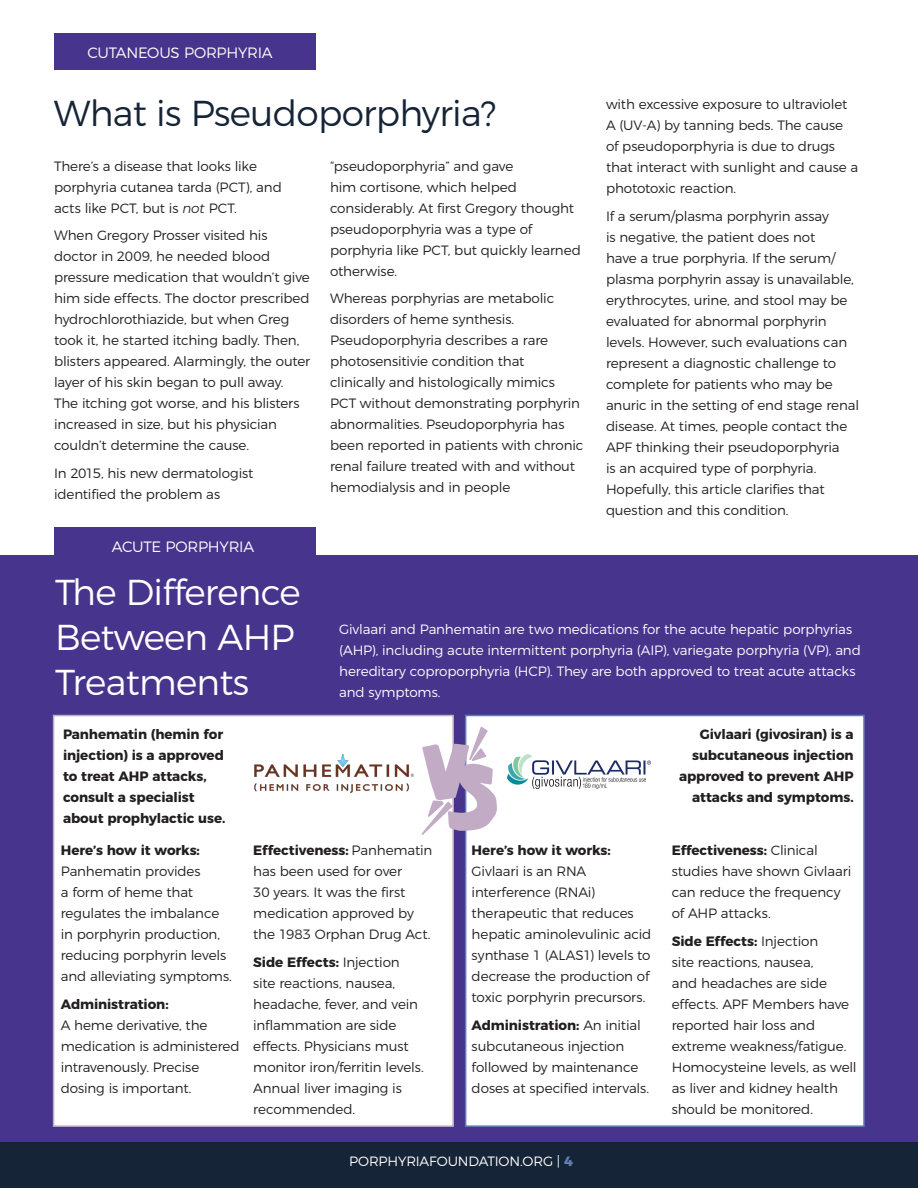
<style>
.page{position:relative;width:918px;height:1188px;background:#fff}
.page>*{position:absolute;margin:0;border:0;box-sizing:border-box;transform-origin:0 0}
.Headline{font:300 36px/45px "Montserrat";letter-spacing:-.02em;color:#fff}
.Headline-2{font:300 36px "Montserrat";letter-spacing:-.02em;color:#152436}
.Page_Title{font:300 15px "Montserrat";letter-spacing:-.015em;color:#fff}
.Copy{font:300 13.5px/21px "Montserrat";letter-spacing:-.01em;color:#231f20}
.Copy-2{font:300 13.5px/21px "Montserrat";letter-spacing:-.01em;color:#fff}
.Copy-3{font:700 13.5px/21px "Montserrat";letter-spacing:-.005em;color:#231f20}
.s1{font-weight:400;font-style:italic}
.s2{font-weight:700}
.s3{font-weight:800;color:#617eb1}
</style>
<div class="page">
<div style="left:54px;top:33px;width:261px;height:37px;background:#47348d"></div>
<div style="left:0;top:1142px;width:918px;height:46px;background:#152436"></div>
<div style="left:0;top:555px;width:918px;height:587px;background:#47348d"></div>
<div style="left:53px;top:715px;width:401px;height:412px;background:#fff;border:2px solid #c2abc5"></div>
<div style="left:465px;top:715px;width:400px;height:412px;background:#fff;border:2px solid #617eb1"></div>
<img style="left:255px;top:754px;width:158px;height:38px">
<img style="left:507px;top:754px;width:143px;height:34px">
<svg style="left:422px;top:727px;width:75px;height:108px"></svg>
<div style="left:54px;top:527px;width:261px;height:37px;background:#47348d"></div>
<p class="Page_Title" style="left:87px;top:40px;width:187px">CUTANEOUS PORPHYRIA</p>
<p class="Headline-2" style="left:54px;top:85px;width:444px">What is Pseudoporphyria?</p>
<p class="Copy" style="left:54px;top:154px;width:229px">There’s a disease that looks like porphyria cutanea tarda (PCT), and acts like PCT, but is <span class="s1">not</span> PCT.</p>
<p class="Copy" style="left:54px;top:224px;width:258px">When Gregory Prosser visited his doctor in 2009, he needed blood pressure medication that wouldn’t give him side effects. The doctor prescribed hydrochlorothiazide, but when Greg took it, he started itching badly. Then, blisters appeared. Alarmingly, the outer layer of his skin began to pull away.<br>The itching got worse, and his blisters increased in size, but his physician couldn’t determine the cause.</p>
<p class="Copy" style="left:54px;top:462px;width:201px">In 2015, his new dermatologist identified the problem as</p>
<p class="Page_Title" style="left:112px;top:535px;width:144px">ACUTE PORPHYRIA</p>
<p class="Copy" style="left:330px;top:154px;width:252px">“pseudoporphyria” and gave<br>him cortisone, which helped considerably. At first Gregory thought pseudoporphyria was a type of porphyria like PCT, but quickly learned otherwise.</p>
<p class="Copy" style="left:330px;top:287px;width:255px">Whereas porphyrias are metabolic disorders of heme synthesis.<br>Pseudoporphyria describes a rare photosensitivie condition that<br>clinically and histologically mimics PCT without demonstrating porphyrin abnormalities. Pseudoporphyria has been reported in patients with chronic renal failure treated with and without hemodialysis and in people</p>
<p class="Copy" style="left:606px;top:93px;width:254px">with excessive exposure to ultraviolet A (UV-A) by tanning beds. The cause of pseudoporphyria is due to drugs that interact with sunlight and cause a phototoxic reaction.</p>
<p class="Copy" style="left:606px;top:204px;width:255px">If a serum/plasma porphyrin assay<br>is negative, the patient does not<br>have a true porphyria. If the serum/ plasma porphyrin assay is unavailable, erythrocytes, urine, and stool may be evaluated for abnormal porphyrin levels. However, such evaluations can represent a diagnostic challenge to complete for patients who may be anuric in the setting of end stage renal disease. At times, people contact the APF thinking their pseudoporphyria<br>is an acquired type of porphyria.<br>Hopefully, this article clarifies that question and this condition.</p>
<p class="Headline" style="left:55px;top:566px;width:247px">The Difference<br>Between AHP<br>Treatments</p>
<p class="Copy-2" style="left:339px;top:618px;width:523px">Givlaari and Panhematin are two medications for the acute hepatic porphyrias (AHP), including acute intermittent porphyria (AIP), variegate porphyria (VP), and hereditary coproporphyria (HCP). They are both approved to treat acute attacks and symptoms.</p>
<p class="Copy-3" style="left:63px;top:723px;width:164px">Panhematin (hemin for injection) is a approved to treat AHP attacks, consult a specialist about prophylactic use.</p>
<p class="Copy-3" style="left:679px;top:723px;width:176px;text-align:right">Givlaari (givosiran) is a subcutaneous injection approved to prevent AHP attacks and symptoms.</p>
<p class="Copy" style="left:61px;top:839px;width:173px"><span class="s2">Here’s how it works:<br></span>Panhematin provides<br>a form of heme that regulates the imbalance in porphyrin production, reducing porphyrin levels and alleviating symptoms.</p>
<p class="Copy" style="left:61px;top:992px;width:181px"><span class="s2">Administration:<br></span>A heme derivative, the medication is administered intravenously. Precise dosing is important.</p>
<p class="Copy" style="left:253px;top:839px;width:181px"><span class="s2">Effectiveness:</span> Panhematin has been used for over<br>30 years. It was the first medication approved by the 1983 Orphan Drug Act.</p>
<p class="Copy" style="left:253px;top:950px;width:172px"><span class="s2">Side Effects:</span> Injection site reactions, nausea, headache, fever, and vein inflammation are side effects. Physicians must monitor iron/ferritin levels.<br>Annual liver imaging is recommended.</p>
<p class="Copy" style="left:472px;top:839px;width:181px"><span class="s2">Here’s how it works:<br></span>Givlaari is an RNA interference (RNAi) therapeutic that reduces hepatic aminolevulinic acid synthase 1 (ALAS1) levels to decrease the production of toxic porphyrin precursors.</p>
<p class="Copy" style="left:472px;top:1013px;width:179px"><span class="s2">Administration:</span> An initial subcutaneous injection followed by maintenance doses at specified intervals.</p>
<p class="Copy" style="left:672px;top:839px;width:181px"><span class="s2">Effectiveness:</span> Clinical studies have shown Givlaari can reduce the frequency of AHP attacks.</p>
<p class="Copy" style="left:672px;top:929px;width:186px"><span class="s2">Side Effects:</span> Injection<br>site reactions, nausea,<br>and headaches are side effects. APF Members have reported hair loss and extreme weakness/fatigue.<br>Homocysteine levels, as well as liver and kidney health should be monitored.</p>
<p class="Copy-2" style="left:349px;top:1149px;width:225px">PORPHYRIAFOUNDATION.ORG | <span class="s3">4</span></p>
</div>
